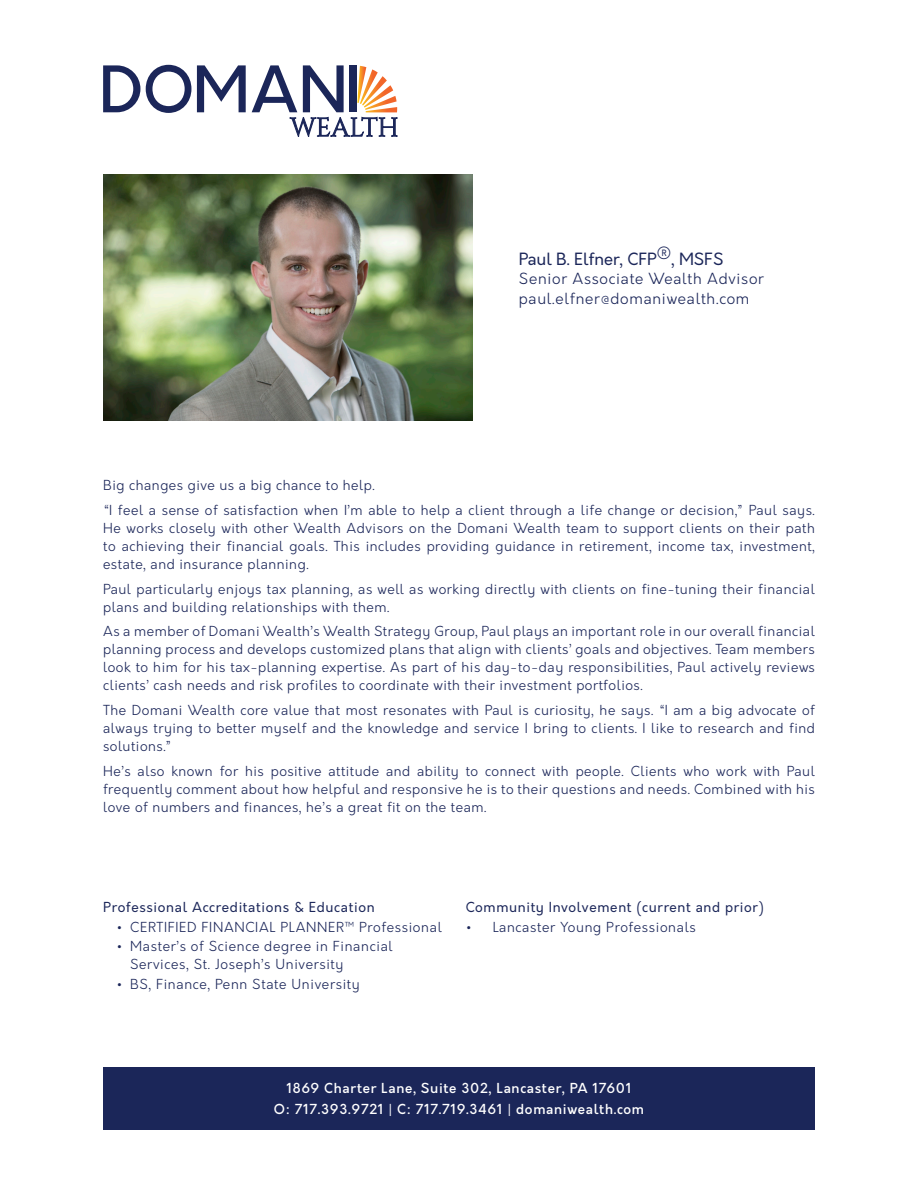
<style>
.page{position:relative;width:918px;height:1188px;background:#fff}
.page>*{position:absolute;margin:0;border:0;box-sizing:border-box;transform-origin:0 0}
.t1{font:16.5px "Orkney";color:#1b2659}
.t2{font:300 15px "Orkney";letter-spacing:.05em;color:#1b2659}
.t3{font:300 13.5px/18px "Orkney";letter-spacing:.04em;color:#1b2659;text-align:justify}
.t4{font:500 13.5px/21px "Orkney";letter-spacing:.05em;color:#fff;text-align:center}
.t5{font:13.5px "Orkney";letter-spacing:.05em;color:#1b2659}
</style>
<div class="page">
<img style="left:103px;top:174px;width:369px;height:247px">
<div style="left:103px;top:1067px;width:712px;height:63px;background:#1b2659"></div>
<svg style="left:103px;top:65px;width:37px;height:47px"></svg>
<svg style="left:146px;top:65px;width:45px;height:48px"></svg>
<svg style="left:197px;top:65px;width:49px;height:47px"></svg>
<svg style="left:252px;top:65px;width:146px;height:72px"></svg>
<p class="t1" style="left:519px;top:248px;width:206px">Paul B. Elfner, CFP®, MSFS</p>
<p class="t2" style="left:519px;top:269px;width:247px">Senior Associate Wealth Advisor</p>
<p class="t2" style="left:519px;top:289px;width:232px">paul.elfner@domaniwealth.com</p>
<p class="t3" style="left:103px;top:476px;width:273px">Big changes give us a big chance to help.</p>
<p class="t3" style="left:103px;top:501px;width:713px">“I feel a sense of satisfaction when I’m able to help a client through a life change or decision,” Paul says.<br>He works closely with other Wealth Advisors on the Domani Wealth team to support clients on their path to achieving their financial goals. This includes providing guidance in retirement, income tax, investment, estate, and insurance planning.</p>
<p class="t3" style="left:103px;top:580px;width:713px">Paul particularly enjoys tax planning, as well as working directly with clients on fine-tuning their financial plans and building relationships with them.</p>
<p class="t3" style="left:103px;top:623px;width:713px">As a member of Domani Wealth’s Wealth Strategy Group, Paul plays an important role in our overall financial planning process and develops customized plans that align with clients’ goals and objectives. Team members look to him for his tax-planning expertise. As part of his day-to-day responsibilities, Paul actively reviews clients’ cash needs and risk profiles to coordinate with their investment portfolios.</p>
<p class="t3" style="left:103px;top:701px;width:713px">The Domani Wealth core value that most resonates with Paul is curiosity, he says. “I am a big advocate of always trying to better myself and the knowledge and service I bring to clients. I like to research and find solutions.”</p>
<p class="t3" style="left:103px;top:762px;width:713px">He’s also known for his positive attitude and ability to connect with people. Clients who work with Paul frequently comment about how helpful and responsive he is to their questions and needs. Combined with his love of numbers and finances, he’s a great fit on the team.</p>
<p class="t5" style="left:103px;top:899px;width:273px">Professional Accreditations &amp; Education</p>
<p class="t3" style="left:117px;top:918px;width:327px">• CERTIFIED FINANCIAL PLANNER™ Professional</p>
<p class="t3" style="left:130px;top:938px;width:264px;text-indent:-14px">• Master’s of Science degree in Financial<br>Services, St. Joseph’s University</p>
<p class="t3" style="left:117px;top:975px;width:244px">• BS, Finance, Penn State University</p>
<p class="t5" style="left:466px;top:899px;width:300px">Community Involvement (current and prior)</p>
<p class="t3" style="left:466px;top:918px;width:232px">• Lancaster Young Professionals</p>
<p class="t4" style="left:274px;top:1078px;width:372px">1869 Charter Lane, Suite 302, Lancaster, PA 17601<br>O: 717.393.9721 | C: 717.719.3461 | domaniwealth.com</p>
</div>
